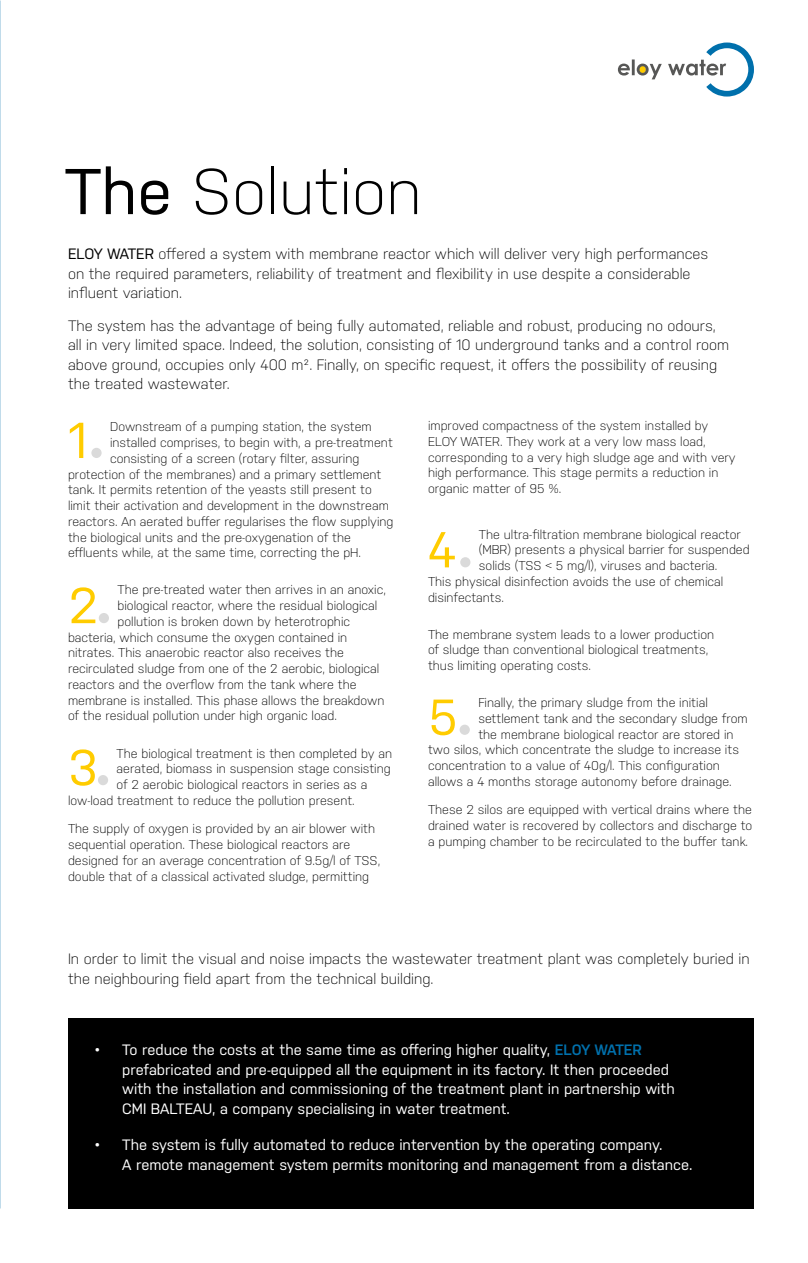
<style>
.page{position:relative;width:808px;height:1263px;background:#fff}
.page>*{position:absolute;margin:0;border:0;box-sizing:border-box;transform-origin:0 0}
.t1{font:300 64.5px "Nudista";color:#000}
.t2{font:50.4px "Nudista";color:#fc0}
.t3{font:300 15px/19.5px "Nudista";color:#000}
.t4{font:15px/19.5px "Nudista";color:#fff}
.t5{font:300 12.75px/15.8px "Nudista";color:#000}
.s1{font-weight:400}
.s2{font-weight:600;color:#0070ac}
</style>
<div class="page">
<svg style="left:618px;top:43px;width:136px;height:54px"></svg>
<div style="left:91px;top:448px;width:11px;height:10px;background:#dadada;border-radius:50%"></div>
<div style="left:99px;top:613px;width:10px;height:10px;background:#dadada;border-radius:50%"></div>
<div style="left:98px;top:775px;width:10px;height:10px;background:#dadada;border-radius:50%"></div>
<div style="left:460px;top:557px;width:10px;height:10px;background:#dadada;border-radius:50%"></div>
<div style="left:460px;top:725px;width:10px;height:10px;background:#dadada;border-radius:50%"></div>
<div style="left:68px;top:1018px;width:686px;height:190px;background:#000"></div>
<h1 class="t1" style="left:65px;top:154px;width:358px"><span class="s1">The</span> Solution</h1>
<p class="t3" style="left:68px;top:244px;width:642px"><span class="s1">ELOY WATER</span> offered a system with membrane reactor which will deliver very high performances on the required parameters, reliability of treatment and flexibility in use despite a considerable influent variation.</p>
<p class="t3" style="left:68px;top:315px;width:663px">The system has the advantage of being fully automated, reliable and robust, producing no odours, all in very limited space. Indeed, the solution, consisting of 10 underground tanks and a control room above ground, occupies only 400 m². Finally, on specific request, it offers the possibility of reusing the treated wastewater.</p>
<h2 class="t2" style="left:68px;top:411px;width:20px">1</h2>
<p class="t5" style="left:110px;top:419px;width:263px">Downstream of a pumping station, the system</p>
<p class="t5" style="left:110px;top:435px;width:284px">installed comprises, to begin with, a pre-treatment</p>
<p class="t5" style="left:110px;top:450px;width:251px">consisting of a screen (rotary filter, assuring</p>
<p class="t5" style="left:68px;top:466px;width:315px">protection of the membranes) and a primary settlement</p>
<p class="t5" style="left:68px;top:482px;width:305px">tank. It permits retention of the yeasts still present to</p>
<p class="t5" style="left:68px;top:498px;width:322px">limit their activation and development in the downstream</p>
<p class="t5" style="left:68px;top:513px;width:327px">reactors. An aerated buffer regularises the flow supplying</p>
<p class="t5" style="left:68px;top:529px;width:284px">the biological units and the pre-oxygenation of the</p>
<p class="t5" style="left:68px;top:545px;width:295px">effluents while, at the same time, correcting the pH.</p>
<h2 class="t2" style="left:68px;top:576px;width:32px">2</h2>
<p class="t5" style="left:117px;top:582px;width:270px">The pre-treated water then arrives in an anoxic,</p>
<p class="t5" style="left:117px;top:598px;width:261px">biological reactor, where the residual biological</p>
<p class="t5" style="left:117px;top:613px;width:234px">pollution is broken down by heterotrophic</p>
<p class="t5" style="left:68px;top:629px;width:281px">bacteria, which consume the oxygen contained in</p>
<p class="t5" style="left:68px;top:645px;width:277px">nitrates. This anaerobic reactor also receives the</p>
<p class="t5" style="left:68px;top:661px;width:313px">recirculated sludge from one of the 2 aerobic, biological</p>
<p class="t5" style="left:68px;top:676px;width:290px">reactors and the overflow from the tank where the</p>
<p class="t5" style="left:68px;top:692px;width:318px">membrane is installed. This phase allows the breakdown</p>
<p class="t5" style="left:68px;top:708px;width:270px">of the residual pollution under high organic load.</p>
<h2 class="t2" style="left:68px;top:739px;width:32px">3</h2>
<p class="t5" style="left:117px;top:745px;width:277px">The biological treatment is then completed by an</p>
<p class="t5" style="left:117px;top:761px;width:276px">aerated, biomass in suspension stage consisting</p>
<p class="t5" style="left:117px;top:776px;width:252px">of 2 aerobic biological reactors in series as a</p>
<p class="t5" style="left:68px;top:792px;width:288px">low-load treatment to reduce the pollution present.</p>
<p class="t5" style="left:68px;top:821px;width:314px">The supply of oxygen is provided by an air blower with sequential operation. These biological reactors are designed for an average concentration of 9.5g/l of TSS, double that of a classical activated sludge, permitting</p>
<p class="t5" style="left:428px;top:418px;width:309px">improved compactness of the system installed by ELOY WATER. They work at a very low mass load, corresponding to a very high sludge age and with very high performance. This stage permits a reduction in organic matter of 95 %.</p>
<h2 class="t2" style="left:428px;top:521px;width:30px">4</h2>
<p class="t5" style="left:479px;top:526px;width:263px">The ultra-filtration membrane biological reactor</p>
<p class="t5" style="left:479px;top:542px;width:272px">(MBR) presents a physical barrier for suspended</p>
<p class="t5" style="left:479px;top:558px;width:240px">solids (TSS &lt; 5 mg/l), viruses and bacteria.</p>
<p class="t5" style="left:428px;top:573px;width:297px">This physical disinfection avoids the use of chemical</p>
<p class="t5" style="left:428px;top:589px;width:78px">disinfectants.</p>
<p class="t5" style="left:428px;top:626px;width:288px">The membrane system leads to a lower production of sludge than conventional biological treatments, thus limiting operating costs.</p>
<h2 class="t2" style="left:428px;top:688px;width:32px">5</h2>
<p class="t5" style="left:478px;top:695px;width:231px">Finally, the primary sludge from the initial</p>
<p class="t5" style="left:478px;top:710px;width:271px">settlement tank and the secondary sludge from</p>
<p class="t5" style="left:478px;top:726px;width:257px">the membrane biological reactor are stored in</p>
<p class="t5" style="left:428px;top:742px;width:312px">two silos, which concentrate the sludge to increase its</p>
<p class="t5" style="left:428px;top:758px;width:293px">concentration to a value of 40g/l. This configuration</p>
<p class="t5" style="left:428px;top:773px;width:305px">allows a 4 months storage autonomy before drainage.</p>
<p class="t5" style="left:428px;top:802px;width:326px;text-align:justify">These 2 silos are equipped with vertical drains where the drained water is recovered by collectors and discharge to a pumping chamber to be recirculated to the buffer tank.</p>
<p class="t3" style="left:68px;top:949px;width:683px">In order to limit the visual and noise impacts the wastewater treatment plant was completely buried in the neighbouring field apart from the technical building.</p>
<p class="t4" style="left:122px;top:1040px;width:554px;text-indent:-27px">• To reduce the costs at the same time as offering higher quality, <span class="s2">ELOY WATER </span>prefabricated and pre-equipped all the equipment in its factory. It then proceeded with the installation and commissioning of the treatment plant in partnership with CMI BALTEAU, a company specialising in water treatment.</p>
<p class="t4" style="left:122px;top:1135px;width:572px;text-indent:-27px">• The system is fully automated to reduce intervention by the operating company.<br>A remote management system permits monitoring and management from a distance.</p>
</div>
